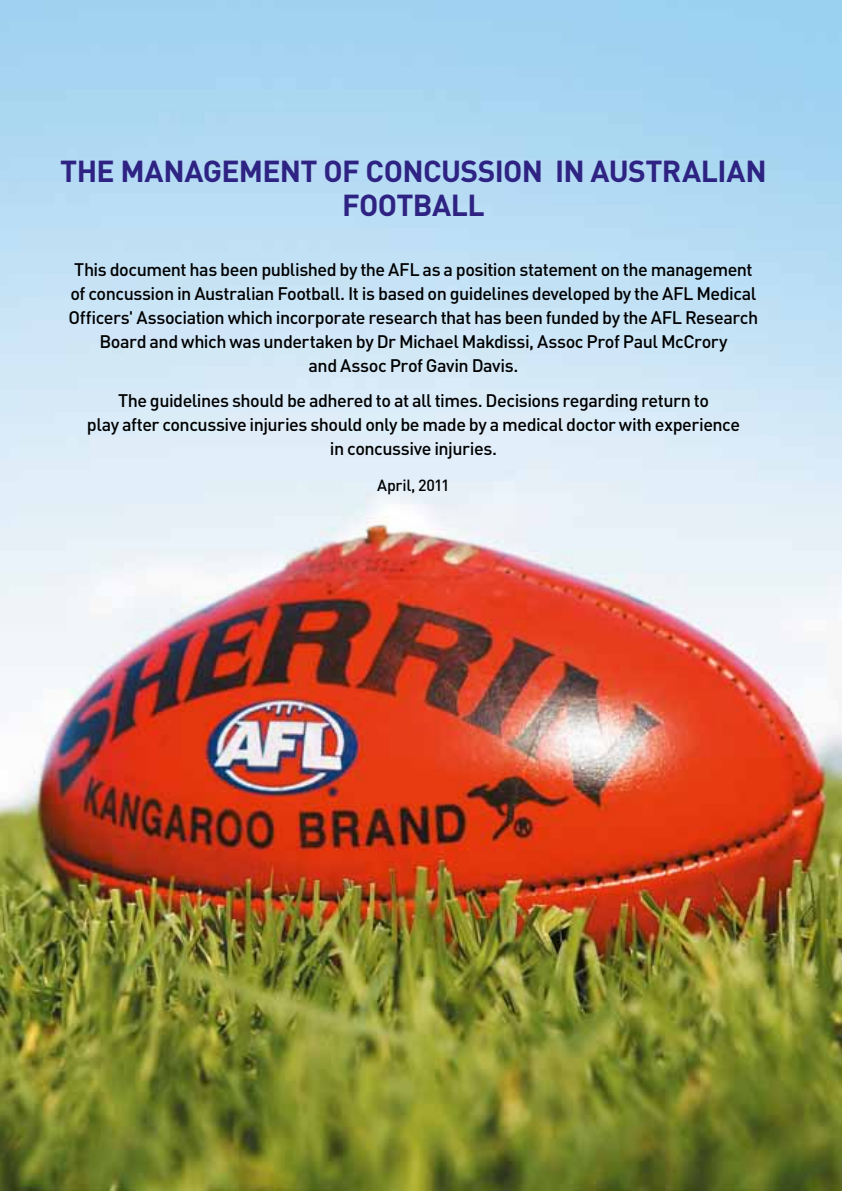
<style>
.page{position:relative;width:842px;height:1191px;background:#fff}
.page>*{position:absolute;margin:0;border:0;box-sizing:border-box;transform-origin:0 0}
.t1{font:700 30px/34px "DIN";letter-spacing:-.02em;color:#2e2382;text-align:center}
.t2{font:500 18px/24px "DIN";letter-spacing:-.03em;color:#000;text-align:center}
.t3{font:500 16px "DIN";letter-spacing:-.02em;color:#000}
</style>
<div class="page">
<img style="left:0;top:0;width:842px;height:1191px">
<h1 class="t1" style="left:60px;top:153px;width:708px">THE MANAGEMENT OF CONCUSSION IN AUSTRALIAN<br>FOOTBALL</h1>
<p class="t2" style="left:69px;top:257px;width:691px">This document has been published by the AFL as a position statement on the management of concussion in Australian Football. It is based on guidelines developed by the AFL Medical Officers' Association which incorporate research that has been funded by the AFL Research Board and which was undertaken by Dr Michael Makdissi, Assoc Prof Paul McCrory<br>and Assoc Prof Gavin Davis.</p>
<p class="t2" style="left:87px;top:388px;width:655px">The guidelines should be adhered to at all times. Decisions regarding return to<br>play after concussive injuries should only be made by a medical doctor with experience in concussive injuries.</p>
<p class="t3" style="left:377px;top:474px;width:74px">April, 2011</p>
</div>
